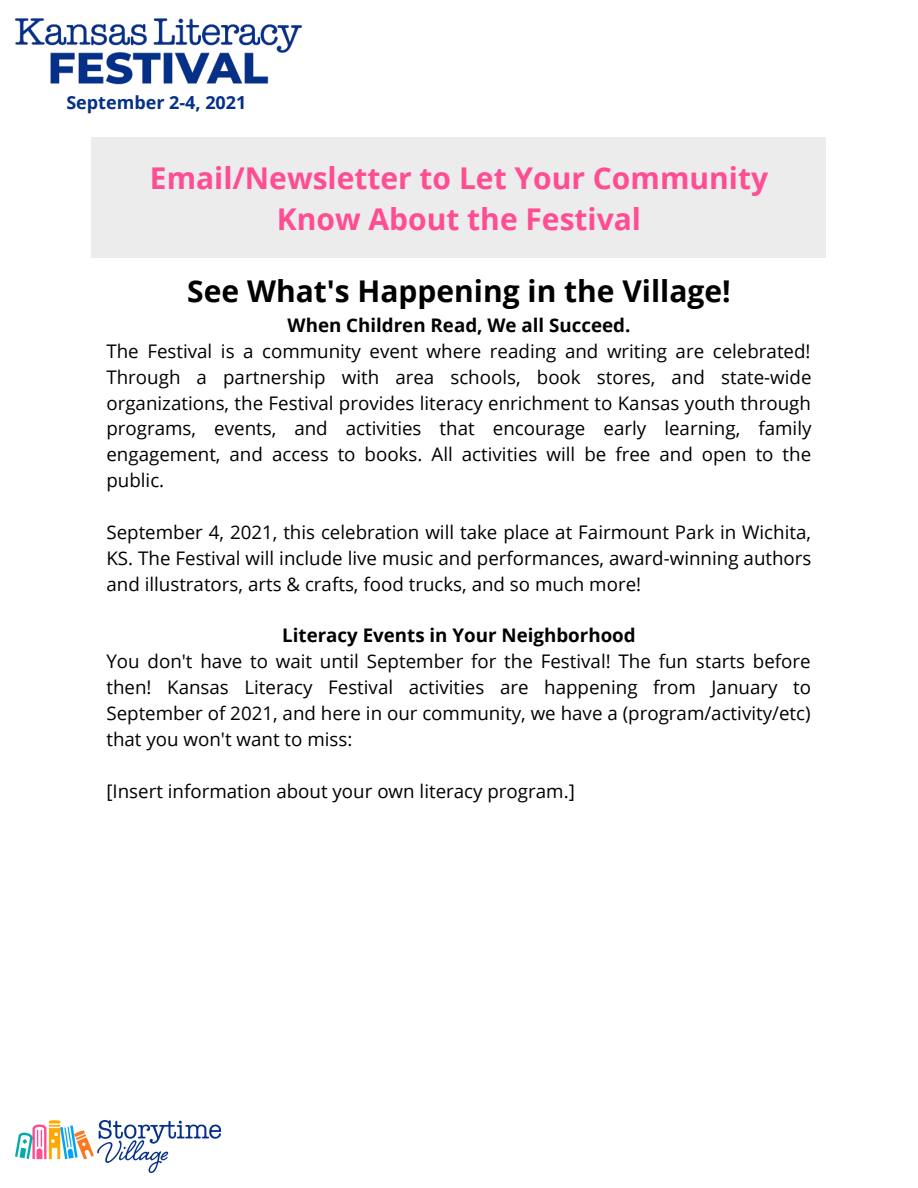
<style>
.page{position:relative;width:918px;height:1188px;background:#fff}
.page>*{position:absolute;margin:0;border:0;box-sizing:border-box;transform-origin:0 0}
.t1{font:700 30px/41.7px "Open Sans";color:#ff4d94;text-align:center}
.t2{font:700 30px "Open Sans";color:#000}
.t3{font:18.75px/25.8px "Open Sans";color:#000;text-align:justify}
.t4{font:700 18.75px "Open Sans";color:#000}
.t5{font:700 18px "Open Sans";color:#043087}
</style>
<div class="page">
<img style="left:16px;top:18px;width:286px;height:67px">
<img style="left:16px;top:1120px;width:204px;height:52px">
<div style="left:92px;top:137px;width:734px;height:121px;background:#ececec"></div>
<p class="t5" style="left:66px;top:90px;width:182px">September 2-4, 2021</p>
<h1 class="t1" style="left:150px;top:156px;width:620px">Email/Newsletter to Let Your Community<br>Know About the Festival</h1>
<h1 class="t2" style="left:187px;top:270px;width:545px">See What's Happening in the Village!</h1>
<p class="t4" style="left:288px;top:312px;width:344px">When Children Read, We all Succeed.</p>
<p class="t3" style="left:106px;top:338px;width:707px">The Festival is a community event where reading and writing are celebrated!<br>Through a partnership with area schools, book stores, and state-wide organizations, the Festival provides literacy enrichment to Kansas youth through programs, events, and activities that encourage early learning, family engagement, and access to books. All activities will be free and open to the public.</p>
<p class="t3" style="left:106px;top:519px;width:707px">September 4, 2021, this celebration will take place at Fairmount Park in Wichita, KS. The Festival will include live music and performances, award-winning authors and illustrators, arts &amp; crafts, food trucks, and so much more!</p>
<p class="t4" style="left:282px;top:622px;width:355px">Literacy Events in Your Neighborhood</p>
<p class="t3" style="left:106px;top:648px;width:706px">You don't have to wait until September for the Festival! The fun starts before then! Kansas Literacy Festival activities are happening from January to September of 2021, and here in our community, we have a (program/activity/etc) that you won't want to miss:</p>
<p class="t3" style="left:106px;top:778px;width:470px">[Insert information about your own literacy program.]</p>
</div>
